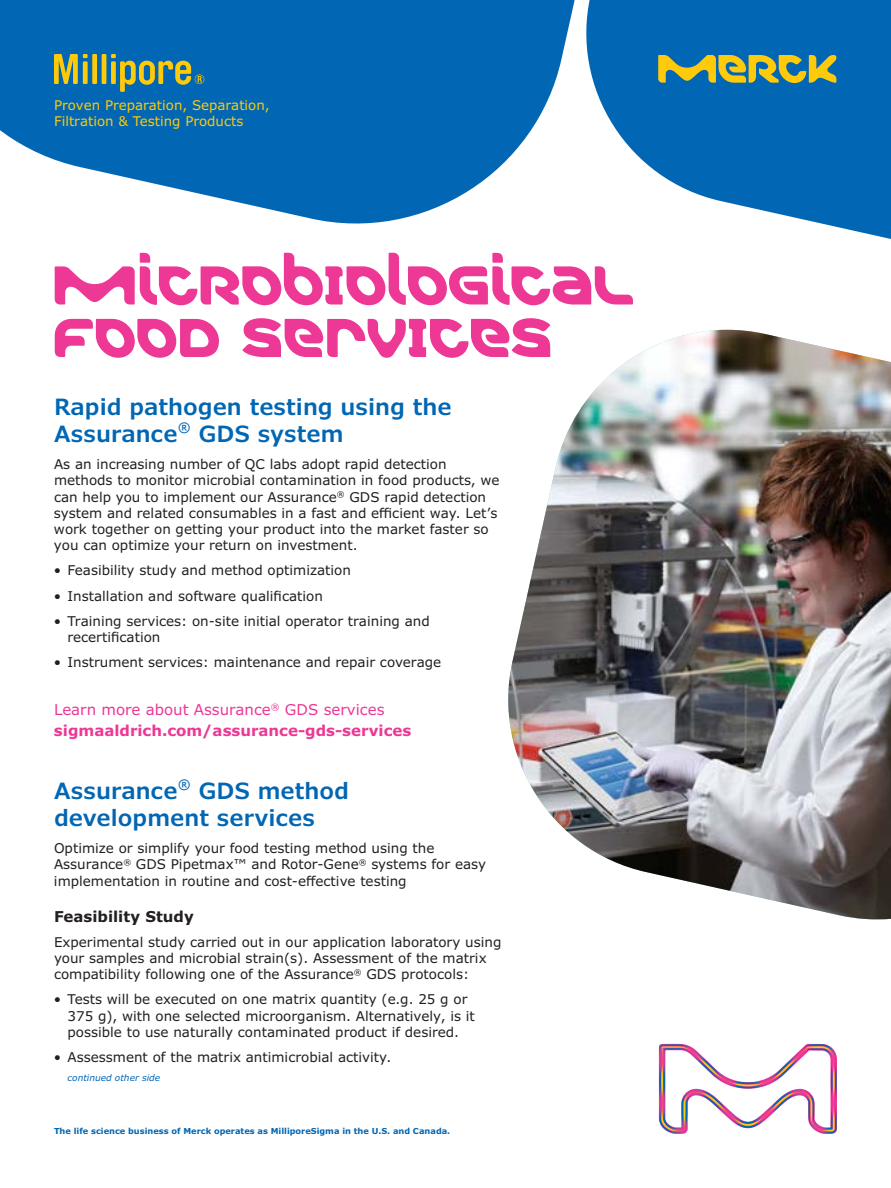
<style>
.page{position:relative;width:891px;height:1188px;background:#fff}
.page>*{position:absolute;margin:0;border:0;box-sizing:border-box;transform-origin:0 0}
.t1{font:55.5px/52.5px "Merck";letter-spacing:-.005em;color:#ed3896}
.t2{font:600 22.5px/27px "Verdana Pro";color:#0166b3}
.t3{font:700 15px/21px "Verdana Pro";color:#ed3896}
.t4{font:700 15px "Verdana Pro";color:#231f20}
.t5{font:13.5px/16.2px "Verdana Pro";color:#231f20}
.t6{font:13.35px/15.6px "Verdana Pro";color:#feca0a}
.t7{font:600 13.05px "Verdana Pro";color:#0166b3}
.t8{font:italic 9px "Verdana Pro";color:#0166b3}
.t9{font:700 8.25px "Verdana Pro";color:#0166b3}
.s1{font-weight:400}
</style>
<div class="page">
<img style="left:508px;top:330px;width:383px;height:590px">
<svg style="left:0;top:0;width:570px;height:224px;fill:#0166b3"></svg>
<svg style="left:570px;top:0;width:321px;height:239px;fill:#0166b3"></svg>
<svg style="left:54px;top:54px;width:150px;height:38px;background:#5a8976"></svg>
<svg style="left:659px;top:1044px;width:178px;height:90px"></svg>
<svg style="left:658px;top:55px;width:178px;height:28px;background:#94a050"></svg>
<p class="t6" style="left:54px;top:98px;width:217px">Proven Preparation, Separation,<br>Filtration &amp; Testing Products</p>
<h1 class="t1" style="left:54px;top:259px;width:584px">MICROBIOLOGICAL<br>FOOD SERVICES</h1>
<h2 class="t2" style="left:54px;top:394px;width:399px">Rapid pathogen testing using the<br>Assurance</h2>
<p class="t7" style="left:178px;top:418px;width:15px">®</p>
<h2 class="t2" style="left:199px;top:421px;width:146px">GDS system</h2>
<p class="t5" style="left:54px;top:456px;width:447px">As an increasing number of QC labs adopt rapid detection methods to monitor microbial contamination in food products, we can help you to implement our Assurance<sup>®</sup> GDS rapid detection system and related consumables in a fast and efficient way. Let’s work together on getting your product into the market faster so you can optimize your return on investment.</p>
<p class="t5" style="left:54px;top:563px;width:299px">• Feasibility study and method optimization</p>
<p class="t5" style="left:54px;top:588px;width:270px">• Installation and software qualification</p>
<p class="t5" style="left:67px;top:613px;width:364px;text-indent:-14px">• Training services: on-site initial operator training and recertification</p>
<p class="t5" style="left:54px;top:654px;width:389px">• Instrument services: maintenance and repair coverage</p>
<p class="t3" style="left:54px;top:699px;width:359px"><span class="s1">Learn more about Assurance</span><sup>®</sup> <span class="s1">GDS services </span>sigmaaldrich.com/assurance-gds-services</p>
<h2 class="t2" style="left:54px;top:778px;width:125px">Assurance</h2>
<p class="t7" style="left:178px;top:776px;width:15px">®</p>
<h2 class="t2" style="left:54px;top:778px;width:296px;text-indent:145px">GDS method development services</h2>
<p class="t5" style="left:54px;top:840px;width:434px">Optimize or simplify your food testing method using the<br>Assurance<sup>®</sup> GDS Pipetmax™ and Rotor-Gene<sup>®</sup> systems for easy implementation in routine and cost-effective testing</p>
<p class="t4" style="left:54px;top:906px;width:141px">Feasibility Study</p>
<p class="t5" style="left:54px;top:934px;width:449px">Experimental study carried out in our application laboratory using your samples and microbial strain(s). Assessment of the matrix compatibility following one of the Assurance<sup>®</sup> GDS protocols:</p>
<p class="t5" style="left:67px;top:992px;width:409px;text-indent:-14px">• Tests will be executed on one matrix quantity (e.g. 25 g or<br>375 g), with one selected microorganism. Alternatively, is it possible to use naturally contaminated product if desired.</p>
<p class="t5" style="left:54px;top:1049px;width:339px">• Assessment of the matrix antimicrobial activity.</p>
<p class="t8" style="left:68px;top:1072px;width:94px">continued other side</p>
<p class="t9" style="left:54px;top:1126px;width:398px">The life science business of Merck operates as MilliporeSigma in the U.S. and Canada.</p>
</div>
